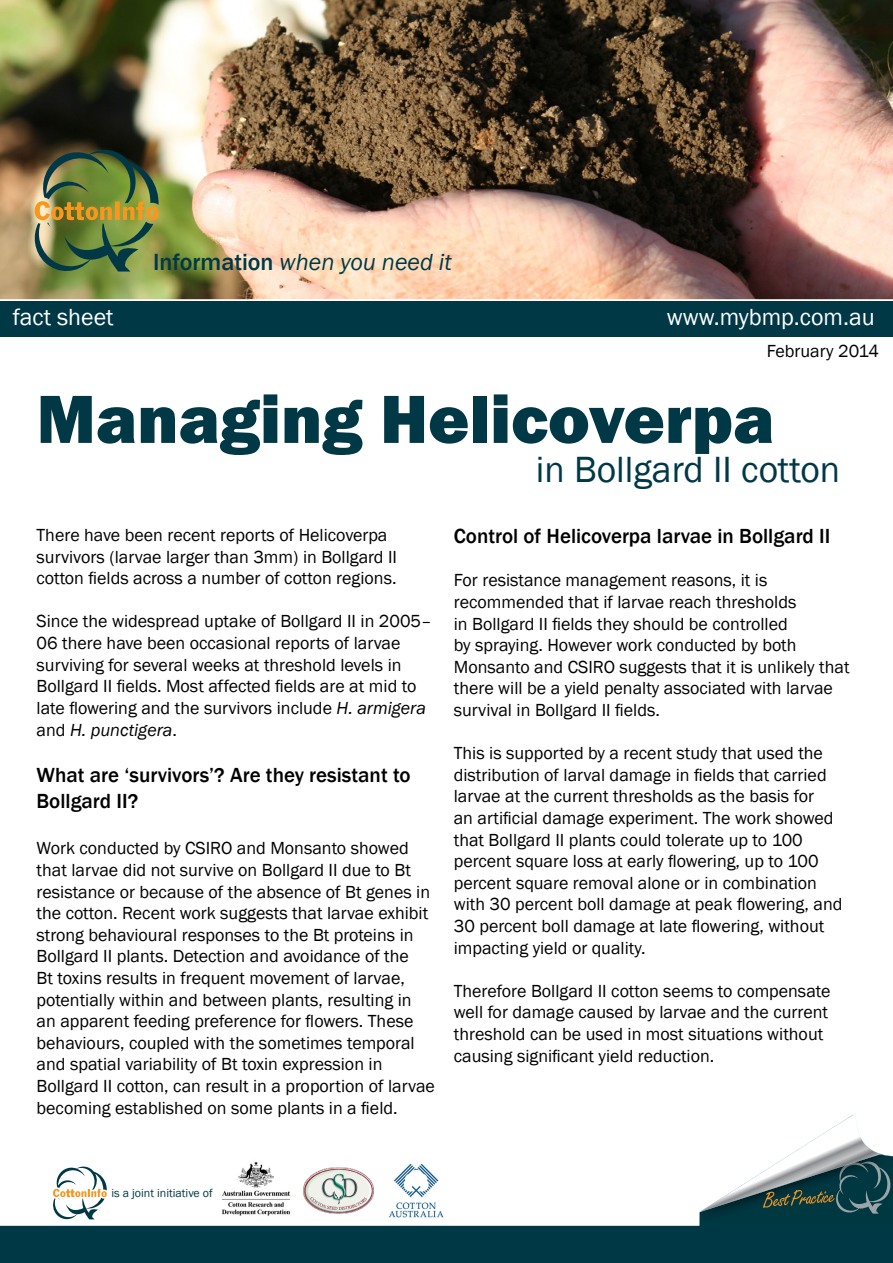
<style>
.page{position:relative;width:893px;height:1263px;background:#fff}
.page>*{position:absolute;margin:0;border:0;box-sizing:border-box;transform-origin:0 0}
.t1{font:800 70.5px "Franklin Gothic";color:#003846}
.t2{font:37.5px "Franklin Gothic";color:#003846}
.t3{font:24px "Franklin Gothic";color:#fff}
.t4{font:italic 24px "Franklin Gothic";color:#003846}
.t5{font:500 21px/25.2px "Franklin Gothic";color:#000}
.t6{font:18px/21.6px "Franklin Gothic";color:#000}
.t7{font:12px "Franklin Gothic";color:#003846}
.s1{font-weight:500;font-style:normal}
.s2{font-style:italic}
</style>
<div class="page">
<img style="left:0;top:0;width:893px;height:300px">
<img style="left:32px;top:150px;width:127px;height:125px">
<div style="left:0;top:302px;width:893px;height:35px;background:#003846"></div>
<svg style="left:0;top:1113px;width:893px;height:150px"></svg>
<img style="left:304px;top:1167px;width:70px;height:46px">
<img style="left:219px;top:1160px;width:74px;height:58px">
<img style="left:388px;top:1160px;width:56px;height:61px">
<h3 class="t4" style="left:153px;top:247px;width:300px"><span class="s1">Information</span> when you need it</h3>
<h3 class="t3" style="left:13px;top:302px;width:102px">fact sheet</h3>
<h3 class="t3" style="left:667px;top:302px;width:209px">www.mybmp.com.au</h3>
<p class="t6" style="left:767px;top:341px;width:114px">February 2014</p>
<h1 class="t1" style="left:37px;top:374px;width:739px">Managing Helicoverpa</h1>
<h2 class="t2" style="left:536px;top:446px;width:306px">in Bollgard II cotton</h2>
<p class="t6" style="left:37px;top:525px;width:362px">There have been recent reports of Helicoverpa survivors (larvae larger than 3mm) in Bollgard II cotton fields across a number of cotton regions.</p>
<p class="t6" style="left:37px;top:611px;width:397px">Since the widespread uptake of Bollgard II in 2005– 06 there have been occasional reports of larvae surviving for several weeks at threshold levels in Bollgard II fields. Most affected fields are at mid to late flowering and the survivors include <span class="s2">H. armigera </span>and <span class="s2">H. punctigera</span>.</p>
<p class="t5" style="left:37px;top:763px;width:375px">What are ‘survivors’? Are they resistant to<br>Bollgard II?</p>
<p class="t6" style="left:37px;top:838px;width:400px">Work conducted by CSIRO and Monsanto showed that larvae did not survive on Bollgard II due to Bt resistance or because of the absence of Bt genes in the cotton. Recent work suggests that larvae exhibit strong behavioural responses to the Bt proteins in Bollgard II plants. Detection and avoidance of the<br>Bt toxins results in frequent movement of larvae, potentially within and between plants, resulting in an apparent feeding preference for flowers. These behaviours, coupled with the sometimes temporal and spatial variability of Bt toxin expression in Bollgard II cotton, can result in a proportion of larvae becoming established on some plants in a field.</p>
<p class="t5" style="left:454px;top:524px;width:378px">Control of Helicoverpa larvae in Bollgard II</p>
<p class="t6" style="left:454px;top:570px;width:397px">For resistance management reasons, it is recommended that if larvae reach thresholds<br>in Bollgard II fields they should be controlled<br>by spraying. However work conducted by both Monsanto and CSIRO suggests that it is unlikely that there will be a yield penalty associated with larvae survival in Bollgard II fields.</p>
<p class="t6" style="left:454px;top:743px;width:390px">This is supported by a recent study that used the distribution of larval damage in fields that carried larvae at the current thresholds as the basis for<br>an artificial damage experiment. The work showed that Bollgard II plants could tolerate up to 100 percent square loss at early flowering, up to 100 percent square removal alone or in combination with 30 percent boll damage at peak flowering, and 30 percent boll damage at late flowering, without impacting yield or quality.</p>
<p class="t6" style="left:454px;top:980px;width:378px">Therefore Bollgard II cotton seems to compensate well for damage caused by larvae and the current threshold can be used in most situations without causing significant yield reduction.</p>
<p class="t7" style="left:111px;top:1185px;width:103px">is a joint initiative of</p>
</div>
